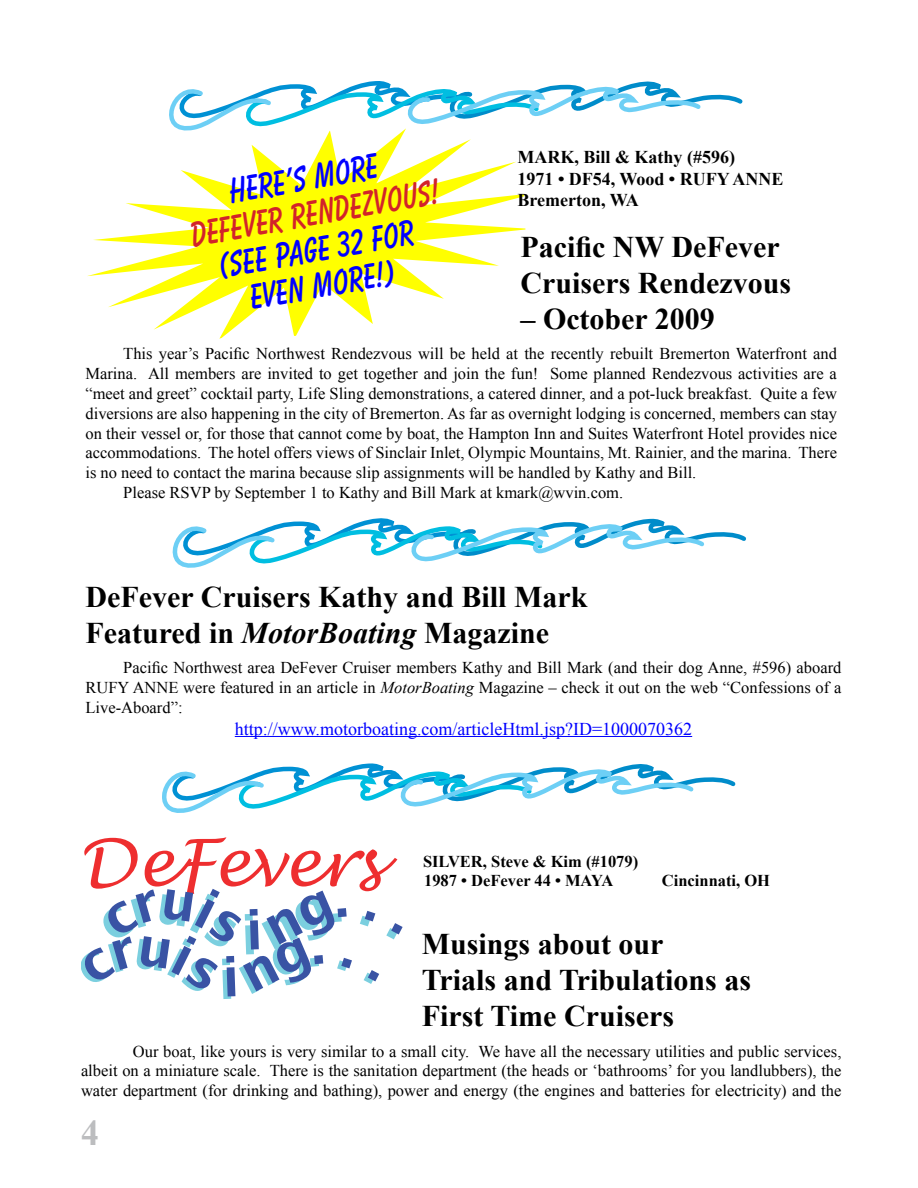
<style>
.page{position:relative;width:918px;height:1188px;background:#fff}
.page>*{position:absolute;margin:0;border:0;box-sizing:border-box;transform-origin:0 0}
.t1{font:700 36px/36px "Balloon BT";color:#00f;text-align:center;scale:.9 1}
.t2{font:700 36px "Balloon BT";color:#d2232a;scale:.9 1}
.t3{font:700 30px/36px "Times New Roman";color:#000}
.t4{font:18px "Times New Roman";color:#00f}
.t5{font:700 18px/21.6px "Times New Roman";color:#000}
.t6{font:16.5px/19.8px "Times New Roman";color:#000;text-align:justify}
.t7{font:700 16.5px/18.9px "Times New Roman";color:#000}
.s1{font-style:italic}
</style>
<div class="page">
<svg style="left:87px;top:131px;width:439px;height:208px"></svg>
<svg style="left:173px;top:518px;width:573px;height:50px"></svg>
<hr style="left:235px;top:736px;width:457px;height:1px;background:#00f">
<svg style="left:169px;top:81px;width:573px;height:50px"></svg>
<svg style="left:81px;top:837px;width:322px;height:162px"></svg>
<svg style="left:162px;top:763px;width:573px;height:50px"></svg>
<p class="t5" style="left:518px;top:146px;width:268px">MARK, Bill &amp; Kathy (#596)<br>1971 • DF54, Wood • RUFY ANNE<br>Bremerton, WA</p>
<h1 class="t1" style="left:226px;top:173px;width:169px;rotate:-10deg">Here’s more</h1>
<h1 class="t2" style="left:188px;top:214px;width:281px;rotate:-10deg">DeFever Rendezvous!</h1>
<h1 class="t1" style="left:217px;top:248px;width:220px;rotate:-10deg">(see page 32 for even more!)</h1>
<h2 class="t3" style="left:520px;top:228px;width:272px">Pacific NW DeFever<br>Cruisers Rendezvous</h2>
<h2 class="t3" style="left:520px;top:300px;width:196px">– October 2009</h2>
<p class="t6" style="left:123px;top:344px;width:715px">This year’s Pacific Northwest Rendezvous will be held at the recently rebuilt Bremerton Waterfront and</p>
<p class="t6" style="left:85px;top:364px;width:753px">Marina. All members are invited to get together and join the fun! Some planned Rendezvous activities are a</p>
<p class="t6" style="left:86px;top:383px;width:753px">“meet and greet” cocktail party, Life Sling demonstrations, a catered dinner, and a pot-luck breakfast. Quite a few</p>
<p class="t6" style="left:86px;top:403px;width:753px">diversions are also happening in the city of Bremerton. As far as overnight lodging is concerned, members can stay</p>
<p class="t6" style="left:86px;top:423px;width:753px">on their vessel or, for those that cannot come by boat, the Hampton Inn and Suites Waterfront Hotel provides nice</p>
<p class="t6" style="left:86px;top:443px;width:753px">accommodations. The hotel offers views of Sinclair Inlet, Olympic Mountains, Mt. Rainier, and the marina. There</p>
<p class="t6" style="left:86px;top:463px;width:612px">is no need to contact the marina because slip assignments will be handled by Kathy and Bill.</p>
<p class="t6" style="left:123px;top:482px;width:501px">Please RSVP by September 1 to Kathy and Bill Mark at kmark@wvin.com.</p>
<h2 class="t3" style="left:86px;top:578px;width:503px">DeFever Cruisers Kathy and Bill Mark<br>Featured in <span class="s1">MotorBoating</span> Magazine</h2>
<p class="t6" style="left:85px;top:658px;width:757px;text-indent:38px">Pacific Northwest area DeFever Cruiser members Kathy and Bill Mark (and their dog Anne, #596) aboard RUFY ANNE were featured in an article in <span class="s1">MotorBoating</span> Magazine – check it out on the web “Confessions of a Live-Aboard”:</p>
<p class="t4" style="left:235px;top:716px;width:459px">http://www.motorboating.com/articleHtml.jsp?ID=1000070362</p>
<p class="t7" style="left:423px;top:851px;width:217px">SILVER, Steve &amp; Kim (#1079)<br>1987 • DeFever 44 • MAYA</p>
<p class="t7" style="left:662px;top:870px;width:110px">Cincinnati, OH</p>
<h2 class="t3" style="left:422px;top:925px;width:331px">Musings about our<br>Trials and Tribulations as<br>First Time Cruisers</h2>
<p class="t6" style="left:81px;top:1041px;width:762px;text-indent:52px">Our boat, like yours is very similar to a small city. We have all the necessary utilities and public services, albeit on a miniature scale. There is the sanitation department (the heads or ‘bathrooms’ for you landlubbers), the water department (for drinking and bathing), power and energy (the engines and batteries for electricity) and the</p>
</div>
